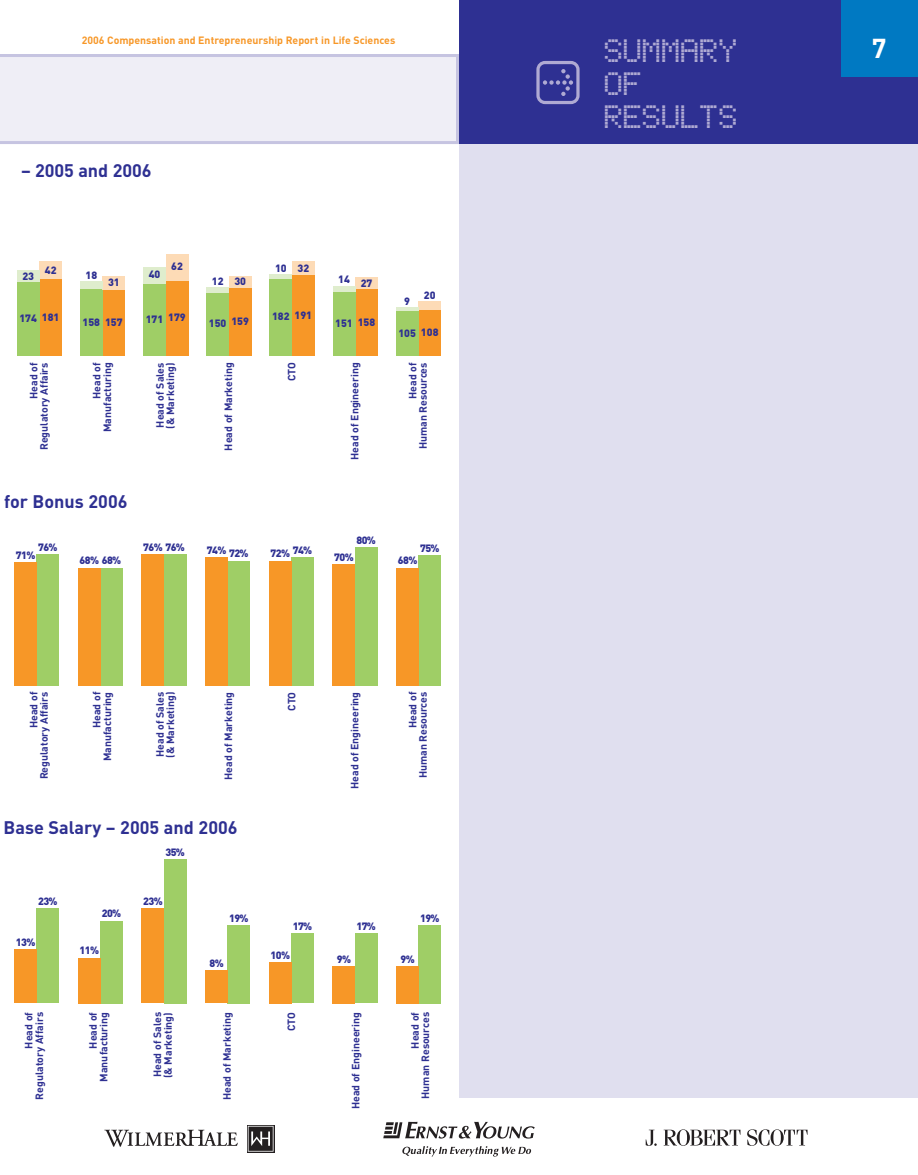
<style>
.page{position:relative;width:918px;height:1175px;background:#fff}
.page>*{position:absolute;margin:0;border:0;box-sizing:border-box;transform-origin:0 0}
.t1{font:54px "Button Bonus Rounded Positive";color:#afaad3}
.t2{font:36px/33px "Bubbledot ICG Fine Pos";letter-spacing:-.02em;color:#afaad3}
.t3{font:700 27px "DIN";color:#fff}
.t4{font:700 18px "DIN";color:#2e3092}
.t5{font:700 10.5px/10.5px "DIN";color:#2e3092;text-align:right}
.t6{font:900 10.5px "DIN";color:#2e3092}
.t7{font:700 10.5px "DIN";color:#f79727}
</style>
<div class="page">
<svg style="left:104px;top:1129px;width:134px;height:17px"></svg>
<svg style="left:247px;top:1125px;width:27px;height:27px"></svg>
<svg style="left:248px;top:1125px;width:26px;height:26px"></svg>
<svg style="left:402px;top:1146px;width:129px;height:10px"></svg>
<svg style="left:383px;top:1121px;width:152px;height:17px"></svg>
<div style="left:459px;top:4px;width:459px;height:1094px;background:#e0dfef"></div>
<svg style="left:646px;top:1129px;width:11px;height:16px"></svg>
<svg style="left:664px;top:1129px;width:76px;height:16px"></svg>
<svg style="left:747px;top:1129px;width:61px;height:16px"></svg>
<div style="left:459px;top:0;width:459px;height:144px;background:#2e3092"></div>
<div style="left:842px;top:0;width:76px;height:76px;background:#0079c2"></div>
<svg style="left:0;top:54px;width:459px;height:90px;background:#eceaf4"></svg>
<div style="left:39px;top:279px;width:23px;height:76px;background:#f79727"></div>
<div style="left:17px;top:282px;width:22px;height:73px;background:#9fce66"></div>
<div style="left:39px;top:261px;width:23px;height:18px;background:#fddbb6"></div>
<div style="left:17px;top:271px;width:22px;height:11px;background:#dfedcd"></div>
<div style="left:103px;top:289px;width:22px;height:66px;background:#f79727"></div>
<div style="left:80px;top:289px;width:23px;height:66px;background:#9fce66"></div>
<div style="left:103px;top:276px;width:22px;height:13px;background:#fddbb6"></div>
<div style="left:292px;top:261px;width:23px;height:14px;background:#fddbb6"></div>
<div style="left:80px;top:281px;width:23px;height:8px;background:#dfedcd"></div>
<div style="left:166px;top:280px;width:22px;height:75px;background:#f79727"></div>
<div style="left:143px;top:283px;width:23px;height:72px;background:#9fce66"></div>
<div style="left:166px;top:254px;width:22px;height:26px;background:#fddbb6"></div>
<div style="left:143px;top:266px;width:23px;height:17px;background:#dfedcd"></div>
<div style="left:206px;top:292px;width:23px;height:63px;background:#9fce66"></div>
<div style="left:206px;top:287px;width:23px;height:5px;background:#dfedcd"></div>
<div style="left:292px;top:275px;width:23px;height:80px;background:#f79727"></div>
<div style="left:229px;top:276px;width:22px;height:12px;background:#fddbb6"></div>
<div style="left:229px;top:288px;width:22px;height:67px;background:#f79727"></div>
<div style="left:355px;top:277px;width:23px;height:12px;background:#fddbb6"></div>
<div style="left:355px;top:289px;width:23px;height:66px;background:#f79727"></div>
<div style="left:270px;top:279px;width:22px;height:76px;background:#9fce66"></div>
<div style="left:270px;top:274px;width:22px;height:5px;background:#dfedcd"></div>
<div style="left:333px;top:292px;width:22px;height:63px;background:#9fce66"></div>
<div style="left:333px;top:286px;width:22px;height:6px;background:#dfedcd"></div>
<div style="left:418px;top:310px;width:23px;height:45px;background:#f79727"></div>
<div style="left:418px;top:301px;width:23px;height:9px;background:#fddbb6"></div>
<div style="left:396px;top:311px;width:22px;height:44px;background:#9fce66"></div>
<hr style="left:396px;top:307px;width:22px;height:4px;background:#dfedcd">
<div style="left:37px;top:908px;width:22px;height:95px;background:#9fce66"></div>
<div style="left:100px;top:920px;width:23px;height:83px;background:#9fce66"></div>
<div style="left:164px;top:859px;width:22px;height:144px;background:#9fce66"></div>
<div style="left:228px;top:925px;width:22px;height:78px;background:#9fce66"></div>
<div style="left:291px;top:933px;width:23px;height:70px;background:#9fce66"></div>
<div style="left:355px;top:933px;width:22px;height:70px;background:#9fce66"></div>
<div style="left:419px;top:925px;width:22px;height:78px;background:#9fce66"></div>
<div style="left:14px;top:949px;width:23px;height:54px;background:#f79727"></div>
<div style="left:78px;top:958px;width:22px;height:45px;background:#f79727"></div>
<div style="left:142px;top:908px;width:22px;height:95px;background:#f79727"></div>
<div style="left:205px;top:970px;width:23px;height:33px;background:#f79727"></div>
<div style="left:269px;top:962px;width:22px;height:41px;background:#f79727"></div>
<div style="left:333px;top:966px;width:22px;height:37px;background:#f79727"></div>
<div style="left:396px;top:966px;width:23px;height:37px;background:#f79727"></div>
<div style="left:37px;top:554px;width:22px;height:131px;background:#9fce66"></div>
<div style="left:100px;top:568px;width:23px;height:117px;background:#9fce66"></div>
<div style="left:228px;top:561px;width:22px;height:124px;background:#9fce66"></div>
<div style="left:291px;top:557px;width:23px;height:128px;background:#9fce66"></div>
<div style="left:355px;top:547px;width:22px;height:138px;background:#9fce66"></div>
<div style="left:419px;top:555px;width:22px;height:130px;background:#9fce66"></div>
<div style="left:14px;top:562px;width:23px;height:123px;background:#f79727"></div>
<div style="left:78px;top:568px;width:22px;height:117px;background:#f79727"></div>
<div style="left:142px;top:554px;width:22px;height:131px;background:#f79727"></div>
<div style="left:205px;top:557px;width:23px;height:128px;background:#f79727"></div>
<div style="left:269px;top:561px;width:22px;height:124px;background:#f79727"></div>
<div style="left:333px;top:564px;width:22px;height:121px;background:#f79727"></div>
<div style="left:396px;top:568px;width:23px;height:117px;background:#f79727"></div>
<div style="left:164px;top:554px;width:22px;height:131px;background:#9fce66"></div>
<p class="t7" style="left:82px;top:35px;width:315px">2006 Compensation and Entrepreneurship Report in Life Sciences</p>
<h3 class="t4" style="left:21px;top:160px;width:132px">– 2005 and 2006</h3>
<p class="t6" style="left:22px;top:270px;width:13px">23</p>
<p class="t6" style="left:45px;top:264px;width:13px">42</p>
<p class="t6" style="left:19px;top:312px;width:42px">174 181</p>
<p class="t6" style="left:86px;top:269px;width:13px">18</p>
<p class="t6" style="left:108px;top:276px;width:13px">31</p>
<p class="t6" style="left:83px;top:316px;width:42px">158 157</p>
<p class="t6" style="left:149px;top:268px;width:13px">40</p>
<p class="t6" style="left:171px;top:260px;width:13px">62</p>
<p class="t6" style="left:146px;top:312px;width:42px">171 179</p>
<p class="t6" style="left:212px;top:275px;width:13px">12</p>
<p class="t6" style="left:234px;top:276px;width:13px">30</p>
<p class="t6" style="left:231px;top:315px;width:19px">159</p>
<p class="t6" style="left:209px;top:317px;width:19px">150</p>
<p class="t6" style="left:275px;top:262px;width:13px">10</p>
<p class="t6" style="left:298px;top:262px;width:13px">32</p>
<p class="t6" style="left:295px;top:309px;width:19px">191</p>
<p class="t6" style="left:272px;top:311px;width:19px">182</p>
<p class="t6" style="left:338px;top:273px;width:13px">14</p>
<p class="t6" style="left:361px;top:277px;width:13px">27</p>
<p class="t6" style="left:358px;top:316px;width:19px">158</p>
<p class="t6" style="left:335px;top:317px;width:19px">151</p>
<p class="t6" style="left:404px;top:295px;width:7px">9</p>
<p class="t6" style="left:424px;top:289px;width:13px">20</p>
<p class="t6" style="left:421px;top:326px;width:19px">108</p>
<p class="t6" style="left:398px;top:327px;width:19px">105</p>
<p class="t5" style="left:29px;top:450px;width:89px;rotate:-90deg">Head of<br>Regulatory Affairs</p>
<p class="t5" style="left:155px;top:429px;width:68px;text-align:left;rotate:-90deg">Head of Sales (&amp; Marketing)</p>
<p class="t5" style="left:286px;top:381px;width:20px;rotate:-90deg">CTO</p>
<p class="t5" style="left:408px;top:449px;width:88px;rotate:-90deg">Head of<br>Human Resources</p>
<p class="t5" style="left:92px;top:432px;width:71px;rotate:-90deg">Head of<br>Manufacturing</p>
<p class="t5" style="left:223px;top:450px;width:89px;rotate:-90deg">Head of Marketing</p>
<p class="t5" style="left:350px;top:460px;width:99px;rotate:-90deg">Head of Engineering</p>
<h3 class="t4" style="left:4px;top:491px;width:125px">for Bonus 2006</h3>
<p class="t6" style="left:356px;top:534px;width:21px">80%</p>
<p class="t6" style="left:38px;top:541px;width:21px">76%</p>
<p class="t6" style="left:143px;top:541px;width:43px">76% 76%</p>
<p class="t6" style="left:80px;top:554px;width:43px">68% 68%</p>
<p class="t6" style="left:420px;top:542px;width:21px">75%</p>
<p class="t6" style="left:229px;top:547px;width:21px">72%</p>
<p class="t6" style="left:293px;top:544px;width:21px">74%</p>
<p class="t6" style="left:207px;top:544px;width:21px">74%</p>
<p class="t6" style="left:271px;top:547px;width:21px">72%</p>
<p class="t6" style="left:16px;top:549px;width:21px">71%</p>
<p class="t6" style="left:334px;top:551px;width:21px">70%</p>
<p class="t6" style="left:398px;top:554px;width:21px">68%</p>
<p class="t5" style="left:29px;top:779px;width:89px;rotate:-90deg">Head of<br>Regulatory Affairs</p>
<p class="t5" style="left:155px;top:758px;width:68px;text-align:left;rotate:-90deg">Head of Sales (&amp; Marketing)</p>
<p class="t5" style="left:286px;top:710px;width:20px;rotate:-90deg">CTO</p>
<p class="t5" style="left:408px;top:778px;width:88px;rotate:-90deg">Head of<br>Human Resources</p>
<p class="t5" style="left:92px;top:761px;width:71px;rotate:-90deg">Head of<br>Manufacturing</p>
<p class="t5" style="left:223px;top:779px;width:89px;rotate:-90deg">Head of Marketing</p>
<p class="t5" style="left:350px;top:789px;width:99px;rotate:-90deg">Head of Engineering</p>
<h3 class="t4" style="left:4px;top:817px;width:236px">Base Salary – 2005 and 2006</h3>
<p class="t6" style="left:38px;top:895px;width:21px">23%</p>
<p class="t6" style="left:16px;top:936px;width:21px">13%</p>
<p class="t6" style="left:102px;top:907px;width:21px">20%</p>
<p class="t6" style="left:80px;top:944px;width:21px">11%</p>
<p class="t6" style="left:165px;top:846px;width:21px">35%</p>
<p class="t6" style="left:143px;top:895px;width:21px">23%</p>
<p class="t6" style="left:229px;top:911px;width:21px">19%</p>
<p class="t6" style="left:209px;top:957px;width:16px">8%</p>
<p class="t6" style="left:293px;top:920px;width:21px">17%</p>
<p class="t6" style="left:356px;top:920px;width:21px">17%</p>
<p class="t6" style="left:420px;top:911px;width:21px">19%</p>
<p class="t6" style="left:271px;top:948px;width:21px">10%</p>
<p class="t6" style="left:337px;top:953px;width:16px">9%</p>
<p class="t6" style="left:400px;top:953px;width:16px">9%</p>
<p class="t5" style="left:24px;top:1099px;width:89px;rotate:-90deg">Head of<br>Regulatory Affairs</p>
<p class="t5" style="left:152px;top:1078px;width:68px;text-align:left;rotate:-90deg">Head of Sales (&amp; Marketing)</p>
<p class="t5" style="left:286px;top:1031px;width:20px;rotate:-90deg">CTO</p>
<p class="t5" style="left:410px;top:1098px;width:88px;rotate:-90deg">Head of<br>Human Resources</p>
<p class="t5" style="left:88px;top:1081px;width:71px;rotate:-90deg">Head of<br>Manufacturing</p>
<p class="t5" style="left:222px;top:1100px;width:89px;rotate:-90deg">Head of Marketing</p>
<p class="t5" style="left:351px;top:1109px;width:99px;rotate:-90deg">Head of Engineering</p>
<h1 class="t1" style="left:531px;top:61px;width:55px">A</h1>
<h2 class="t2" style="left:603px;top:33px;width:136px">SUMMARY<br>OF<br>RESULTS</h2>
<h3 class="t3" style="left:872px;top:33px;width:16px">7</h3>
</div>
